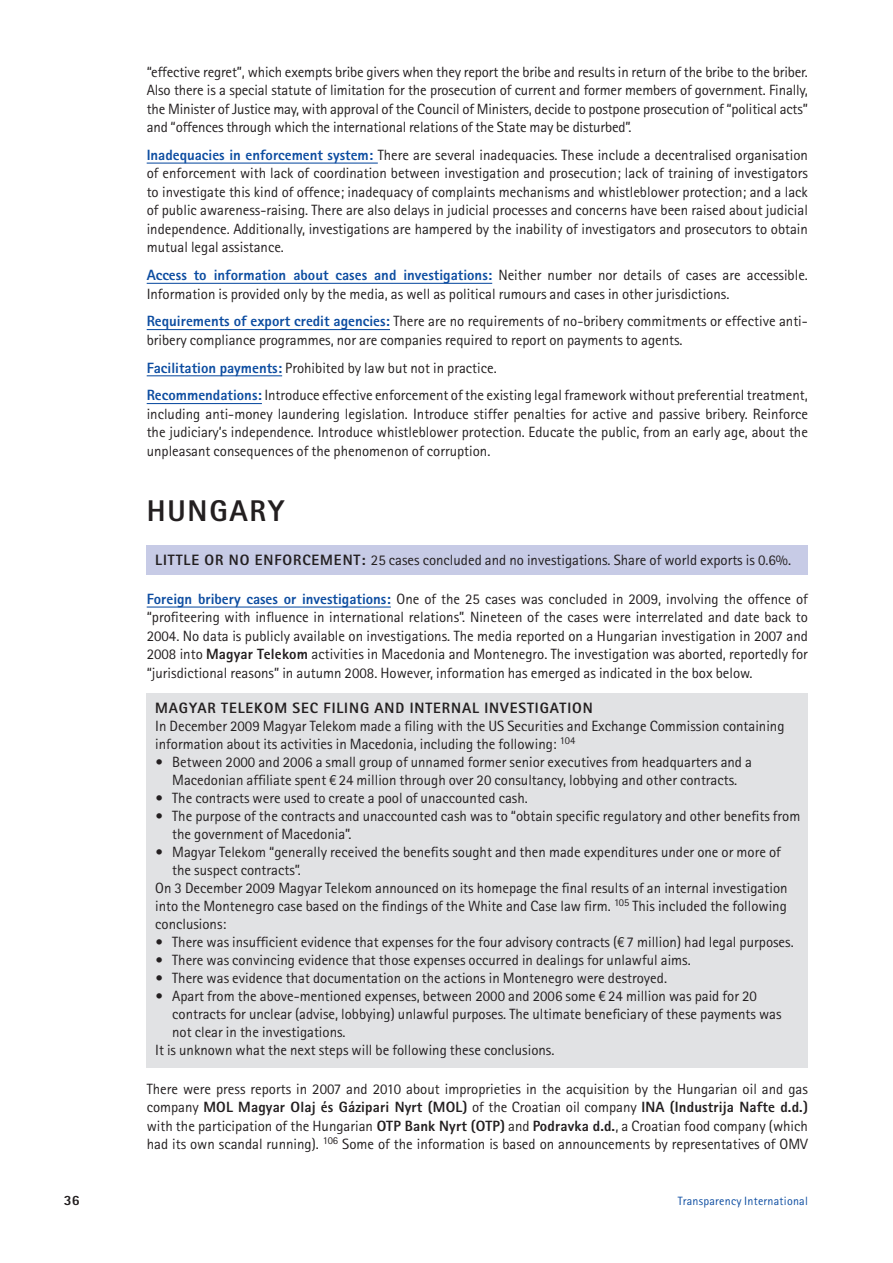
<style>
.page{position:relative;width:893px;height:1263px;background:#fff}
.page>*{position:absolute;margin:0;border:0;box-sizing:border-box;transform-origin:0 0}
.t1{font:800 30px "Rotis Sans Serif";letter-spacing:.06em;color:#231f20}
.t2{font:800 15px "Rotis Sans Serif";letter-spacing:.06em;color:#231f20}
.t3{font:14.85px/18.5px "Rotis Sans Serif";color:#231f20;text-align:justify}
.t4{font:800 14.25px "Rotis Sans Serif";color:#231f20}
.t5{font:12px "Rotis Sans Serif";letter-spacing:.02em;color:#0d4da1}
.s1{font-weight:800;color:#0d4da1}
.s2{font-weight:800;font-size:15px}
.s3{font-weight:800}
.s4{font-family:"Euro Signs Me BSK";font-size:13.95px}
</style>
<div class="page">
<hr style="left:147px;top:163px;width:231px;height:1px;background:#0d4da1">
<hr style="left:147px;top:283px;width:345px;height:1px;background:#0d4da1">
<hr style="left:147px;top:329px;width:243px;height:1px;background:#0d4da1">
<hr style="left:147px;top:375px;width:135px;height:1px;background:#0d4da1">
<hr style="left:147px;top:403px;width:115px;height:1px;background:#0d4da1">
<hr style="left:147px;top:606px;width:244px;height:1px;background:#0d4da1">
<div style="left:147px;top:545px;width:661px;height:30px;background:#c7cbe6"></div>
<div style="left:147px;top:693px;width:661px;height:374px;background:#e1e2e4"></div>
<p class="t3" style="left:147px;top:64px;width:663px">“effective regret”, which exempts bribe givers when they report the bribe and results in return of the bribe to the briber.<br>Also there is a special statute of limitation for the prosecution of current and former members of government. Finally, the Minister of Justice may, with approval of the Council of Ministers, decide to postpone prosecution of “political acts” and “offences through which the international relations of the State may be disturbed”.</p>
<p class="t3" style="left:147px;top:147px;width:663px"><span class="s1">Inadequacies in enforcement system:</span> There are several inadequacies. These include a decentralised organisation of enforcement with lack of coordination between investigation and prosecution; lack of training of investigators to investigate this kind of offence; inadequacy of complaints mechanisms and whistleblower protection; and a lack of public awareness-raising. There are also delays in judicial processes and concerns have been raised about judicial independence. Additionally, investigations are hampered by the inability of investigators and prosecutors to obtain mutual legal assistance.</p>
<p class="t3" style="left:147px;top:267px;width:663px"><span class="s1">Access to information about cases and investigations:</span> Neither number nor details of cases are accessible.<br>Information is provided only by the media, as well as political rumours and cases in other jurisdictions.</p>
<p class="t3" style="left:147px;top:313px;width:663px"><span class="s1">Requirements of export credit agencies:</span> There are no requirements of no-bribery commitments or effective anti&shy;bribery compliance programmes, nor are companies required to report on payments to agents.</p>
<p class="t3" style="left:147px;top:355px;width:663px;line-height:27.8px"><span class="s1">Facilitation payments:</span> Prohibited by law but not in practice.<br><span class="s1">Recommendations:</span> Introduce effective enforcement of the existing legal framework without preferential treatment,</p>
<p class="t3" style="left:147px;top:406px;width:663px">including anti-money laundering legislation. Introduce stiffer penalties for active and passive bribery. Reinforce the judiciary’s independence. Introduce whistleblower protection. Educate the public, from an early age, about the unpleasant consequences of the phenomenon of corruption.</p>
<h1 class="t1" style="left:147px;top:500px;width:139px">HUNGARY</h1>
<p class="t3" style="left:155px;top:552px;width:637px"><span class="s2">LITTLE OR NO ENFORCEMENT:</span> 25 cases concluded and no investigations. Share of world exports is 0.6%.</p>
<p class="t3" style="left:147px;top:591px;width:663px"><span class="s1">Foreign bribery cases or investigations:</span> One of the 25 cases was concluded in 2009, involving the offence of “profiteering with influence in international relations”. Nineteen of the cases were interrelated and date back to 2004. No data is publicly available on investigations. The media reported on a Hungarian investigation in 2007 and 2008 into <span class="s3">Magyar Telekom</span> activities in Macedonia and Montenegro. The investigation was aborted, reportedly for “jurisdictional reasons” in autumn 2008. However, information has emerged as indicated in the box below.</p>
<p class="t2" style="left:155px;top:703px;width:439px">MAGYAR TELEKOM SEC FILING AND INTERNAL INVESTIGATION</p>
<p class="t3" style="left:155px;top:719px;width:631px;line-height:18px">In December 2009 Magyar Telekom made a filing with the US Securities and Exchange Commission containing information about its activities in Macedonia, including the following: <sup>104</sup></p>
<p class="t3" style="left:155px;top:755px;width:598px;line-height:18px;text-align:center"><span class="s3">•</span> Between 2000 and 2006 a small group of unnamed former senior executives from headquarters and a<br>Macedonian affiliate spent <span class="s4">F</span> 24 million through over 20 consultancy, lobbying and other contracts.</p>
<p class="t3" style="left:155px;top:790px;width:374px"><span class="s3">•</span> The contracts were used to create a pool of unaccounted cash.</p>
<p class="t3" style="left:172px;top:809px;width:630px;line-height:18px;text-indent:-17px"><span class="s3">•</span> The purpose of the contracts and unaccounted cash was to “obtain specific regulatory and other benefits from the government of Macedonia”.</p>
<p class="t3" style="left:155px;top:844px;width:627px"><span class="s3">•</span> Magyar Telekom “generally received the benefits sought and then made expenditures under one or more of</p>
<p class="t3" style="left:172px;top:862px;width:130px">the suspect contracts”.</p>
<p class="t3" style="left:155px;top:880px;width:634px">On 3 December 2009 Magyar Telekom announced on its homepage the final results of an internal investigation</p>
<p class="t3" style="left:155px;top:898px;width:633px">into the Montenegro case based on the findings of the White and Case law firm. <sup>105</sup> This included the following</p>
<p class="t3" style="left:155px;top:916px;width:73px">conclusions:</p>
<p class="t3" style="left:155px;top:934px;width:640px"><span class="s3">•</span> There was insufficient evidence that expenses for the four advisory contracts (<span class="s4">F</span> 7 million) had legal purposes.</p>
<p class="t3" style="left:155px;top:952px;width:537px"><span class="s3">•</span> There was convincing evidence that those expenses occurred in dealings for unlawful aims.</p>
<p class="t3" style="left:155px;top:970px;width:513px"><span class="s3">•</span> There was evidence that documentation on the actions in Montenegro were destroyed.</p>
<p class="t3" style="left:155px;top:988px;width:603px"><span class="s3">•</span> Apart from the above-mentioned expenses, between 2000 and 2006 some <span class="s4">F</span> 24 million was paid for 20</p>
<p class="t3" style="left:172px;top:1006px;width:611px">contracts for unclear (advise, lobbying) unlawful purposes. The ultimate beneficiary of these payments was</p>
<p class="t3" style="left:172px;top:1024px;width:175px">not clear in the investigations.</p>
<p class="t3" style="left:155px;top:1042px;width:401px">It is unknown what the next steps will be following these conclusions.</p>
<p class="t3" style="left:147px;top:1081px;width:663px">There were press reports in 2007 and 2010 about improprieties in the acquisition by the Hungarian oil and gas company <span class="s3">MOL Magyar Olaj és Gázipari Nyrt (MOL)</span> of the Croatian oil company <span class="s3">INA (Industrija Nafte d.d.) </span>with the participation of the Hungarian <span class="s3">OTP Bank Nyrt (OTP)</span> and <span class="s3">Podravka d.d.</span>, a Croatian food company (which had its own scandal running). <sup>106</sup> Some of the information is based on announcements by representatives of OMV</p>
<p class="t4" style="left:64px;top:1195px;width:17px">36</p>
<p class="t5" style="left:678px;top:1197px;width:132px">Transparency International</p>
</div>
